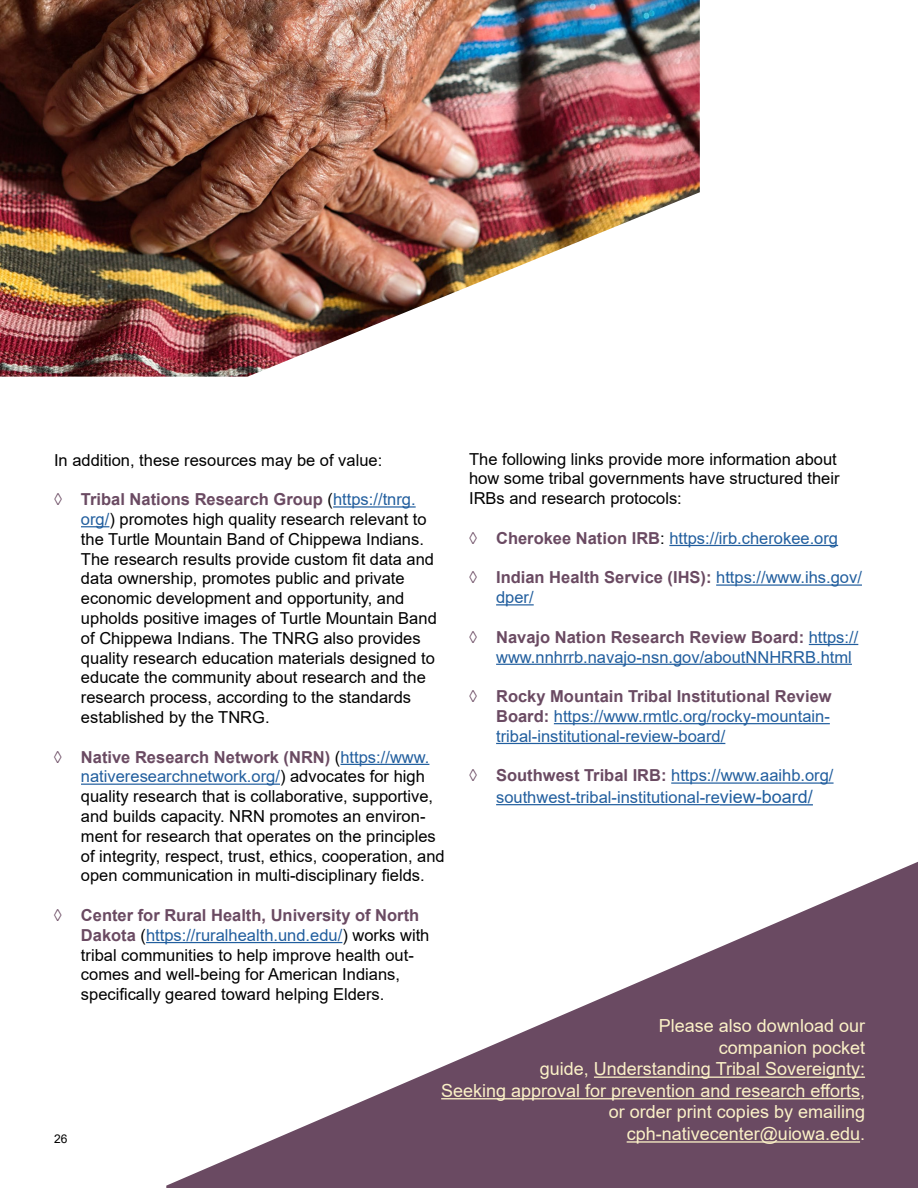
<style>
.page{position:relative;width:918px;height:1188px;background:#fff}
.page>*{position:absolute;margin:0;border:0;box-sizing:border-box;transform-origin:0 0}
.t1{font:18px/21.6px "Arial";color:#fbf1c7;text-align:right}
.t2{font:16.5px/19.8px "Arial";color:#000}
.t3{font:16.5px/19.8px "Arial";color:#215e9e}
.t4{font:700 16.5px/19.8px "Arial";color:#6a4a62}
.t5{font:12px "Arial";color:#000}
.s1{font-weight:700;color:#6a4a62}
.s2{color:#215e9e}
.s3{color:#000}
.s4{font-weight:400;color:#215e9e}
.s5{font-size:18px}
</style>
<div class="page">
<hr style="left:333px;top:506px;width:83px;height:2px;background:#215e9e">
<svg style="left:81px;top:526px;width:28px;height:1px"></svg>
<hr style="left:340px;top:764px;width:89px;height:1px;background:#215e9e">
<hr style="left:81px;top:784px;width:199px;height:1px;background:#215e9e">
<hr style="left:146px;top:942px;width:196px;height:1px;background:#215e9e">
<hr style="left:669px;top:545px;width:169px;height:1px;background:#215e9e">
<hr style="left:716px;top:584px;width:146px;height:2px;background:#215e9e">
<hr style="left:496px;top:604px;width:38px;height:1px;background:#215e9e">
<hr style="left:809px;top:644px;width:49px;height:1px;background:#215e9e">
<hr style="left:496px;top:664px;width:356px;height:1px;background:#215e9e">
<hr style="left:554px;top:723px;width:276px;height:1px;background:#215e9e">
<hr style="left:496px;top:743px;width:229px;height:1px;background:#215e9e">
<hr style="left:671px;top:782px;width:163px;height:2px;background:#215e9e">
<hr style="left:496px;top:804px;width:224px;height:1px;background:#215e9e">
<hr style="left:720px;top:804px;width:93px;height:1px;background:#215e9e">
<svg style="left:166px;top:862px;width:752px;height:326px"></svg>
<hr style="left:594px;top:1077px;width:271px;height:1px;background:#fbf1c7">
<hr style="left:441px;top:1098px;width:419px;height:1px;background:#fbf1c7">
<hr style="left:627px;top:1141px;width:233px;height:2px;background:#fbf1c7">
<img style="left:0;top:0;width:700px;height:377px">
<p class="t2" style="left:54px;top:450px;width:330px">In addition, these resources may be of value:</p>
<p class="t2" style="left:81px;top:489px;width:357px;text-indent:-27px"><span class="s1">◊ Tribal Nations Research Group</span> (<span class="s2">https://tnrg. org/</span>) promotes high quality research relevant to the Turtle Mountain Band of Chippewa Indians.<br>The research results provide custom fit data and data ownership, promotes public and private economic development and opportunity, and upholds positive images of Turtle Mountain Band of Chippewa Indians. The TNRG also provides quality research education materials designed to educate the community about research and the research process, according to the standards established by the TNRG.</p>
<p class="t2" style="left:81px;top:747px;width:365px;text-indent:-27px"><span class="s1">◊ Native Research Network (NRN)</span> (<span class="s2">https://www. nativeresearchnetwork.org/</span>) advocates for high quality research that is collaborative, supportive, and builds capacity. NRN promotes an environ&shy;ment for research that operates on the principles of integrity, respect, trust, ethics, cooperation, and open communication in multi-disciplinary fields.</p>
<p class="t2" style="left:81px;top:905px;width:350px;text-indent:-27px"><span class="s1">◊ Center for Rural Health, University of North Dakota</span> (<span class="s2">https://ruralhealth.und.edu/</span>) works with tribal communities to help improve health out&shy;comes and well-being for American Indians, specifically geared toward helping Elders.</p>
<p class="t2" style="left:469px;top:449px;width:372px">The following links provide more information about how some tribal governments have structured their<br>IRBs and research protocols:</p>
<p class="t3" style="left:469px;top:528px;width:371px"><span class="s1">◊ Cherokee Nation IRB</span><span class="s3">:</span> https://irb.cherokee.org</p>
<p class="t4" style="left:496px;top:568px;width:367px;text-indent:-27px">◊ Indian Health Service (IHS): <span class="s4">https://www.ihs.gov/ dper/</span></p>
<p class="t3" style="left:496px;top:627px;width:364px;text-indent:-27px"><span class="s1">◊ Navajo Nation Research Review Board:</span> https:// www.nnhrrb.navajo-nsn.gov/aboutNNHRRB.html</p>
<p class="t3" style="left:496px;top:686px;width:337px;text-align:justify;text-indent:-27px"><span class="s1">◊ Rocky Mountain Tribal Institutional Review Board:</span> https://www.rmtlc.org/rocky-mountain&shy;tribal-institutional-review-board/</p>
<p class="t3" style="left:469px;top:765px;width:366px;line-height:21.6px;text-align:center"><span class="s1">◊ Southwest Tribal IRB:</span> https://www.aaihb.org/ southwest-tribal-institutional-re<span class="s5">view-board/</span></p>
<p class="t5" style="left:54px;top:1130px;width:15px">26</p>
<p class="t1" style="left:441px;top:1015px;width:425px">Please also download our<br>companion pocket<br>guide, Understanding Tribal Sovereignty:<br>Seeking approval for prevention and research efforts, or order print copies by emailing cph-nativecenter@uiowa.edu.</p>
</div>
